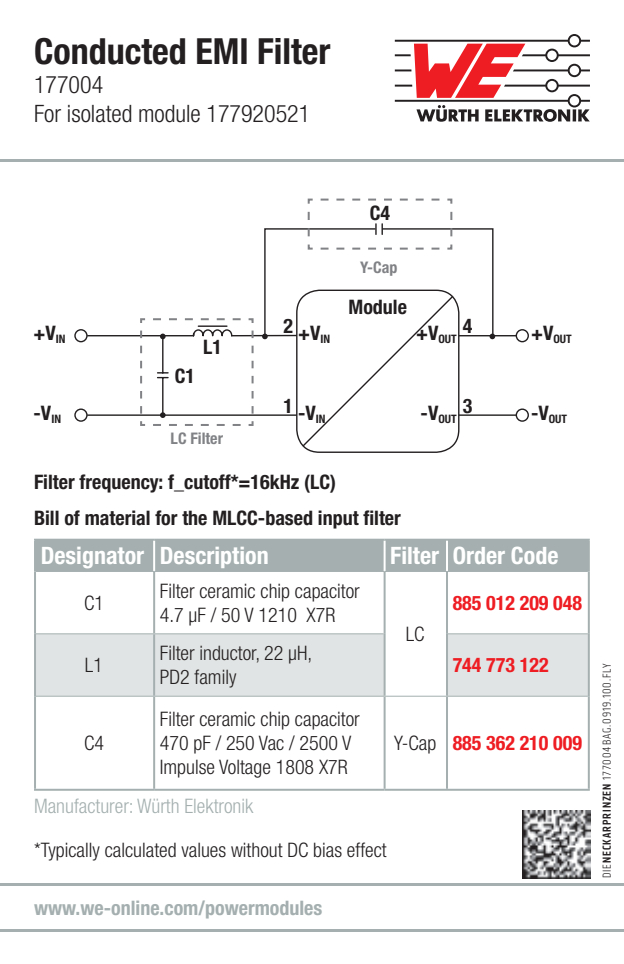
<style>
.page{position:relative;width:624px;height:964px;background:#fff}
.page>*{position:absolute;margin:0;border:0;box-sizing:border-box;transform-origin:0 0}
.t1{font:700 condensed 36px "Helvetica Neue LT Pro";color:#231f20}
.t2{font:700 condensed 24px "Helvetica Neue LT Pro";color:#fff}
.t3{font:300 condensed 24px/28.8px "Helvetica Neue LT Pro";color:#231f20}
.t4{font:300 condensed 20px/24px "Helvetica Neue LT Pro";color:#231f20}
.t5{font:700 condensed 20px "Helvetica Neue LT Pro";color:#231f20}
.t6{font:700 condensed 20px "Helvetica Neue LT Pro";color:#ee1d23}
.t7{font:700 condensed 20px "Helvetica Neue LT Pro";color:#a5afaf}
.t8{font:300 condensed 20px "Helvetica Neue LT Pro";color:#a5afaf}
.t9{font:700 condensed 16px "Helvetica Neue LT Pro";color:#808285}
.t10{font:300 condensed 12px "Klavika";letter-spacing:.075em;color:#231f20}
.t11{font:700 condensed 11.6px "Helvetica Neue LT Pro";color:#231f20}
.s1{font-weight:300;color:#231f20}
.s2{font-weight:500}
</style>
<div class="page">
<svg style="left:395px;top:34px;width:195px;height:88px"></svg>
<hr style="left:0;top:929px;width:624px;height:2px;background:#a5afaf">
<hr style="left:0;top:883px;width:624px;height:3px;background:#a5afaf">
<hr style="left:0;top:159px;width:624px;height:3px;background:#a5afaf">
<div style="left:36px;top:541px;width:551px;height:30px;background:#a5afaf"></div>
<svg style="left:36px;top:572px;width:551px;height:217px"></svg>
<svg style="left:36px;top:634px;width:551px;height:61px;background:#e3e6e6"></svg>
<hr style="left:34px;top:541px;width:2px;height:30px;background:#a5afaf">
<hr style="left:587px;top:541px;width:2px;height:30px;background:#a5afaf">
<hr style="left:34px;top:571px;width:2px;height:63px;background:#a5afaf">
<hr style="left:153px;top:572px;width:2px;height:61px;background:#a5afaf">
<hr style="left:383px;top:572px;width:2px;height:62px;background:#a5afaf">
<hr style="left:446px;top:572px;width:2px;height:62px;background:#a5afaf">
<hr style="left:587px;top:571px;width:2px;height:63px;background:#a5afaf">
<hr style="left:34px;top:634px;width:2px;height:62px;background:#a5afaf">
<hr style="left:153px;top:634px;width:2px;height:62px;background:#a5afaf">
<hr style="left:383px;top:634px;width:2px;height:62px;background:#a5afaf">
<hr style="left:446px;top:634px;width:2px;height:62px;background:#a5afaf">
<hr style="left:587px;top:634px;width:2px;height:62px;background:#a5afaf">
<hr style="left:34px;top:696px;width:2px;height:93px;background:#a5afaf">
<hr style="left:153px;top:697px;width:2px;height:92px;background:#a5afaf">
<hr style="left:383px;top:697px;width:2px;height:92px;background:#a5afaf">
<hr style="left:446px;top:697px;width:2px;height:92px;background:#a5afaf">
<hr style="left:587px;top:696px;width:2px;height:93px;background:#a5afaf">
<hr style="left:36px;top:571px;width:118px;height:1px;background:#a5afaf">
<hr style="left:154px;top:571px;width:230px;height:1px;background:#a5afaf">
<hr style="left:384px;top:571px;width:63px;height:1px;background:#a5afaf">
<hr style="left:447px;top:571px;width:140px;height:1px;background:#a5afaf">
<hr style="left:36px;top:633px;width:118px;height:1px;background:#a5afaf">
<hr style="left:154px;top:633px;width:229px;height:1px;background:#a5afaf">
<hr style="left:448px;top:633px;width:139px;height:1px;background:#a5afaf">
<hr style="left:36px;top:695px;width:118px;height:2px;background:#a5afaf">
<hr style="left:154px;top:695px;width:230px;height:2px;background:#a5afaf">
<hr style="left:384px;top:695px;width:63px;height:2px;background:#a5afaf">
<hr style="left:447px;top:695px;width:140px;height:2px;background:#a5afaf">
<hr style="left:34px;top:789px;width:120px;height:2px;background:#a5afaf">
<hr style="left:154px;top:789px;width:230px;height:2px;background:#a5afaf">
<hr style="left:384px;top:789px;width:63px;height:2px;background:#a5afaf">
<hr style="left:447px;top:789px;width:142px;height:2px;background:#a5afaf">
<hr style="left:34px;top:539px;width:120px;height:2px;background:#a5afaf">
<hr style="left:154px;top:539px;width:230px;height:2px;background:#a5afaf">
<hr style="left:384px;top:539px;width:63px;height:2px;background:#a5afaf">
<hr style="left:447px;top:539px;width:142px;height:2px;background:#a5afaf">
<hr style="left:153px;top:541px;width:2px;height:30px;background:#fff">
<hr style="left:383px;top:541px;width:2px;height:30px;background:#fff">
<hr style="left:446px;top:541px;width:2px;height:30px;background:#fff">
<img style="left:523px;top:811px;width:68px;height:67px">
<hr style="left:459px;top:335px;width:56px;height:1px;background:#231f20">
<div style="left:515px;top:329px;width:14px;height:13px;border:1px solid #231f20;border-radius:50%"></div>
<hr style="left:459px;top:414px;width:56px;height:2px;background:#231f20">
<div style="left:515px;top:408px;width:14px;height:14px;border:1px solid #231f20;border-radius:50%"></div>
<hr style="left:88px;top:335px;width:105px;height:1px;background:#231f20">
<div style="left:74px;top:329px;width:14px;height:13px;border:1px solid #231f20;border-radius:50%"></div>
<hr style="left:88px;top:414px;width:208px;height:2px;background:#231f20">
<div style="left:74px;top:408px;width:14px;height:14px;border:1px solid #231f20;border-radius:50%"></div>
<svg style="left:139px;top:198px;width:356px;height:250px"></svg>
<h1 class="t1" style="left:34px;top:30px;width:298px">Conducted EMI Filter</h1>
<p class="t3" style="left:34px;top:70px;width:278px">177004<br>For isolated module 177920521</p>
<p class="t5" style="left:370px;top:201px;width:22px">C4</p>
<p class="t9" style="left:360px;top:258px;width:39px">Y-Cap</p>
<p class="t5" style="left:348px;top:295px;width:60px">Module</p>
<p class="t5" style="left:283px;top:313px;width:11px">2</p>
<p class="t5" style="left:463px;top:313px;width:11px">4</p>
<p class="t5" style="left:298px;top:321px;width:34px">+V<sub>IN</sub></p>
<p class="t5" style="left:34px;top:321px;width:34px">+V<sub>IN</sub></p>
<p class="t11" style="left:531px;top:332px;width:42px"><sup>+V</sup>OUT</p>
<p class="t11" style="left:416px;top:332px;width:42px"><sup>+V</sup>OUT</p>
<p class="t5" style="left:203px;top:334px;width:20px">L1</p>
<p class="t5" style="left:175px;top:364px;width:22px">C1</p>
<p class="t5" style="left:283px;top:393px;width:11px">1</p>
<p class="t5" style="left:463px;top:393px;width:11px">3</p>
<p class="t5" style="left:34px;top:401px;width:29px">-V<sub>IN</sub></p>
<p class="t11" style="left:531px;top:411px;width:38px"><sup>-V</sup>OUT</p>
<p class="t5" style="left:298px;top:401px;width:29px">-V<sub>IN</sub></p>
<p class="t11" style="left:420px;top:411px;width:38px"><sup>-V</sup>OUT</p>
<p class="t9" style="left:171px;top:429px;width:54px">LC Filter</p>
<p class="t5" style="left:34px;top:470px;width:303px">Filter frequency: f_cutoff*=16kHz (LC)</p>
<p class="t5" style="left:34px;top:505px;width:368px">Bill of material for the MLCC-based input filter</p>
<p class="t2" style="left:41px;top:541px;width:229px">Designator Description</p>
<p class="t2" style="left:390px;top:541px;width:170px">Filter Order Code</p>
<p class="t4" style="left:84px;top:590px;width:21px">C1</p>
<p class="t4" style="left:160px;top:578px;width:201px">Filter ceramic chip capacitor<br>4.7 µF / 50 V 1210 X7R</p>
<p class="t4" style="left:406px;top:622px;width:20px">LC</p>
<p class="t6" style="left:452px;top:590px;width:131px">885 012 209 048</p>
<p class="t4" style="left:85px;top:653px;width:20px">L1</p>
<p class="t4" style="left:84px;top:731px;width:21px">C4</p>
<p class="t4" style="left:160px;top:641px;width:154px">Filter inductor, 22 µH,<br>PD2 family</p>
<p class="t4" style="left:160px;top:707px;width:201px">Filter ceramic chip capacitor<br>470 pF / 250 Vac / 2500 V<br>Impulse Voltage 1808 X7R</p>
<p class="t8" style="left:34px;top:794px;width:221px">Manufacturer: Würth Elektronik</p>
<p class="t6" style="left:452px;top:653px;width:97px">744 773 122</p>
<p class="t6" style="left:394px;top:731px;width:189px"><span class="s1">Y-Cap</span> 885 362 210 009</p>
<p class="t4" style="left:34px;top:837px;width:354px">*Typically calculated values without DC bias effect</p>
<p class="t7" style="left:34px;top:895px;width:290px">www.we-online.com/powermodules</p>
<p class="t10" style="left:600px;top:878px;width:217px;rotate:-90deg">DIE<span class="s2">NECKARPRINZEN</span> 177004BAG.0919.100.FLY</p>
</div>
